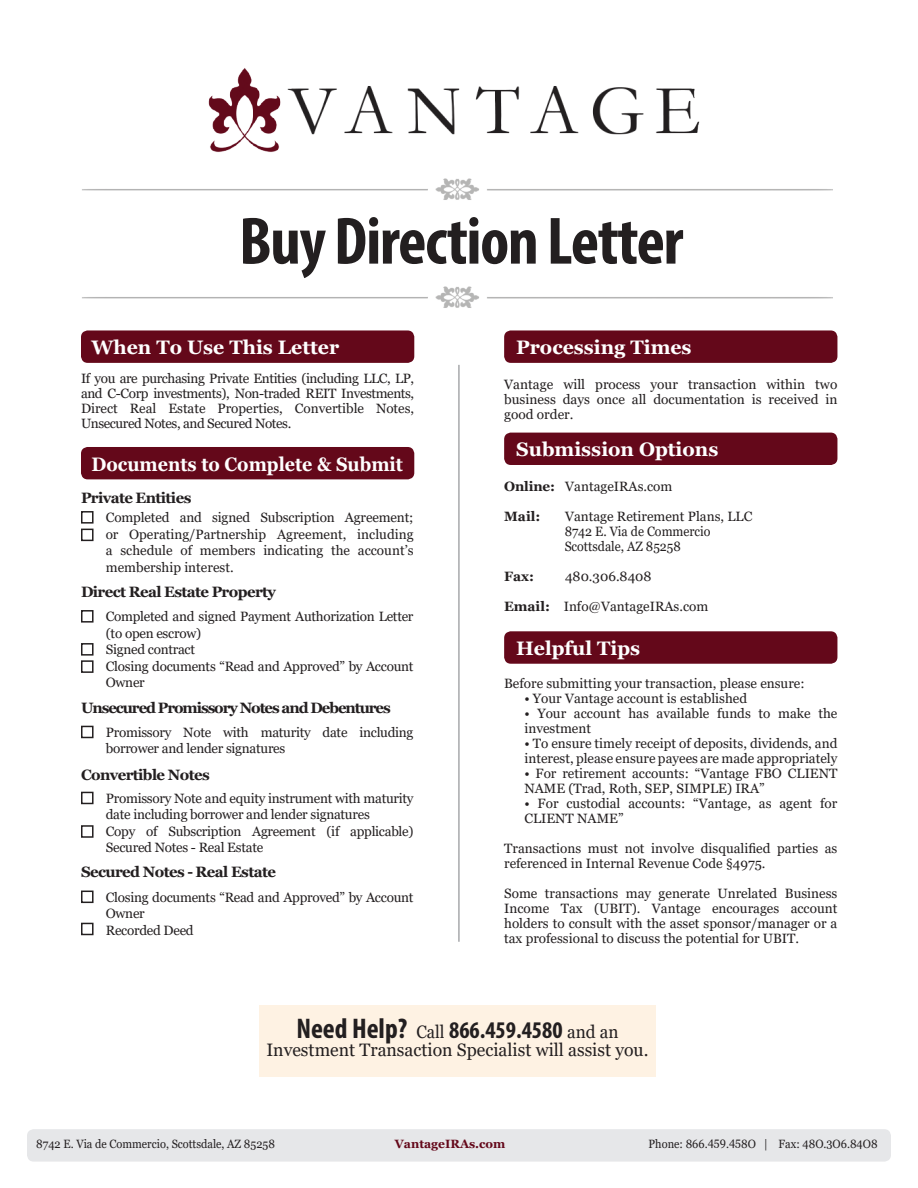
<style>
.page{position:relative;width:918px;height:1188px;background:#fff}
.page>*{position:absolute;margin:0;border:0;box-sizing:border-box;transform-origin:0 0}
.t1{font:700 condensed 67.5px "Myriad Pro";letter-spacing:-.02em;color:#231f20}
.t2{font:700 condensed 24px "Myriad Pro";color:#231f20}
.t3{font:700 19.5px "Georgia";color:#fff}
.t4{font:700 19.5px "Georgia";color:#fff;scale:.92 1}
.t5{font:18px "Georgia";color:#231f20}
.t6{font:700 15px "Georgia";letter-spacing:-.04em;color:#231f20}
.t7{font:700 15px "Georgia";letter-spacing:-.07em;color:#231f20}
.t8{font:13.5px/15px "Georgia";color:#231f20}
.t9{font:13.5px/16.5px "Georgia";letter-spacing:-.02em;color:#231f20}
.t10{font:13.5px "Georgia";color:#231f20;scale:.92 1}
.t11{font:700 13.5px "Georgia";color:#231f20}
.t12{font:12px "Georgia";color:#231f20;scale:.92 1}
.t13{font:700 12px "Georgia";color:#64081a}
.s1{font-weight:700}
.s2{font-size:28.5px}
.s3{font-family:"Georgia";font-weight:400;font-stretch:normal;font-size:18px}
</style>
<div class="page">
<img style="left:208px;top:68px;width:492px;height:84px">
<img style="left:82px;top:178px;width:751px;height:22px">
<img style="left:82px;top:286px;width:751px;height:22px">
<div style="left:81px;top:330px;width:333px;height:33px;background:#64081a;border-radius:7px"></div>
<div style="left:81px;top:447px;width:333px;height:32px;background:#64081a;border-radius:7px"></div>
<div style="left:504px;top:330px;width:333px;height:33px;background:#64081a;border-radius:7px"></div>
<div style="left:504px;top:433px;width:333px;height:32px;background:#64081a;border-radius:7px"></div>
<div style="left:504px;top:631px;width:333px;height:33px;background:#64081a;border-radius:7px"></div>
<div style="left:27px;top:1129px;width:864px;height:33px;background:#e6e7e9;border-radius:7px"></div>
<div style="left:259px;top:1006px;width:397px;height:71px;background:#fef2e3"></div>
<div style="left:81px;top:511px;width:13px;height:13px;border:2px solid #231f20"></div>
<div style="left:81px;top:529px;width:13px;height:12px;border:2px solid #231f20"></div>
<div style="left:81px;top:610px;width:13px;height:13px;border:2px solid #231f20"></div>
<div style="left:81px;top:643px;width:13px;height:13px;border:2px solid #231f20"></div>
<div style="left:81px;top:660px;width:13px;height:13px;border:2px solid #231f20"></div>
<div style="left:81px;top:726px;width:13px;height:12px;border:2px solid #231f20"></div>
<div style="left:81px;top:792px;width:13px;height:12px;border:2px solid #231f20"></div>
<div style="left:81px;top:825px;width:13px;height:13px;border:2px solid #231f20"></div>
<div style="left:81px;top:891px;width:13px;height:12px;border:2px solid #231f20"></div>
<div style="left:81px;top:923px;width:13px;height:12px;border:2px solid #231f20"></div>
<hr style="left:458px;top:365px;width:2px;height:577px;background:#9d9fa2">
<p class="t1" style="left:239px;top:199px;width:446px">Buy Direction Letter</p>
<p class="t3" style="left:92px;top:335px;width:249px">When To Use This Letter</p>
<p class="t3" style="left:516px;top:335px;width:177px">Processing Times</p>
<p class="t8" style="left:81px;top:371px;width:335px;text-align:justify">If you are purchasing Private Entities (including LLC, LP, and C-Corp investments), Non-traded REIT Investments, Direct Real Estate Properties, Convertible Notes, Unsecured Notes, and Secured Notes.</p>
<p class="t8" style="left:504px;top:377px;width:335px;text-align:justify">Vantage will process your transaction within two business days once all documentation is received in good order.</p>
<p class="t4" style="left:92px;top:451px;width:340px">Documents to Complete &amp; Submit</p>
<p class="t6" style="left:81px;top:488px;width:112px">Private Entities</p>
<p class="t8" style="left:106px;top:510px;width:309px;line-height:16.5px;text-align:justify">Completed and signed Subscription Agreement; or Operating/Partnership Agreement, including a schedule of members indicating the account’s membership interest.</p>
<p class="t9" style="left:106px;top:609px;width:309px">Completed and signed Payment Authorization Letter (to open escrow)</p>
<p class="t9" style="left:106px;top:642px;width:91px">Signed contract</p>
<p class="t9" style="left:106px;top:658px;width:309px">Closing documents “Read and Approved” by Account<br>Owner</p>
<p class="t9" style="left:106px;top:724px;width:309px">Promissory Note with maturity date including borrower and lender signatures</p>
<p class="t9" style="left:106px;top:790px;width:309px">Promissory Note and equity instrument with maturity date including borrower and lender signatures</p>
<p class="t9" style="left:106px;top:823px;width:309px">Copy of Subscription Agreement (if applicable)<br>Secured Notes - Real Estate</p>
<p class="t9" style="left:106px;top:889px;width:309px">Closing documents “Read and Approved” by Account<br>Owner</p>
<p class="t9" style="left:106px;top:922px;width:89px">Recorded Deed</p>
<p class="t6" style="left:81px;top:582px;width:197px">Direct Real Estate Property</p>
<p class="t7" style="left:81px;top:698px;width:311px">Unsecured Promissory Notes and Debentures</p>
<p class="t6" style="left:81px;top:765px;width:130px">Convertible Notes</p>
<p class="t6" style="left:81px;top:862px;width:197px">Secured Notes - Real Estate</p>
<p class="t3" style="left:516px;top:437px;width:204px">Submission Options</p>
<p class="t8" style="left:504px;top:480px;width:170px"><span class="s1">Online:</span> VantageIRAs.com</p>
<p class="t11" style="left:504px;top:508px;width:38px">Mail:</p>
<p class="t8" style="left:565px;top:510px;width:189px">Vantage Retirement Plans, LLC</p>
<p class="t10" style="left:565px;top:524px;width:160px">8742 E. Via de Commercio</p>
<p class="t10" style="left:565px;top:539px;width:128px">Scottsdale, AZ 85258</p>
<p class="t11" style="left:504px;top:568px;width:31px">Fax:</p>
<p class="t8" style="left:565px;top:570px;width:88px">480.306.8408</p>
<p class="t8" style="left:504px;top:600px;width:206px"><span class="s1">Email:</span> Info@VantageIRAs.com</p>
<p class="t3" style="left:516px;top:636px;width:126px">Helpful Tips</p>
<p class="t8" style="left:504px;top:676px;width:302px">Before submitting your transaction, please ensure:</p>
<p class="t8" style="left:524px;top:691px;width:224px">• Your Vantage account is established</p>
<p class="t8" style="left:524px;top:706px;width:315px">• Your account has available funds to make the investment</p>
<p class="t8" style="left:524px;top:736px;width:315px">• To ensure timely receipt of deposits, dividends, and interest, please ensure payees are made appropriately</p>
<p class="t8" style="left:524px;top:766px;width:315px">• For retirement accounts: “Vantage FBO CLIENT<br>NAME (Trad, Roth, SEP, SIMPLE) IRA”</p>
<p class="t8" style="left:524px;top:796px;width:315px">• For custodial accounts: “Vantage, as agent for<br>CLIENT NAME”</p>
<p class="t8" style="left:504px;top:841px;width:335px">Transactions must not involve disqualified parties as referenced in Internal Revenue Code §4975.</p>
<p class="t8" style="left:504px;top:886px;width:335px;text-align:justify">Some transactions may generate Unrelated Business Income Tax (UBIT). Vantage encourages account holders to consult with the asset sponsor/manager or a tax professional to discuss the potential for UBIT.</p>
<p class="t2" style="left:296px;top:1015px;width:324px"><span class="s2">Need Help?</span> <span class="s3">Call</span> 866.459.4580 <span class="s3">and an</span></p>
<p class="t5" style="left:266px;top:1039px;width:384px">Investment Transaction Specialist will assist you.</p>
<p class="t12" style="left:36px;top:1137px;width:261px">8742 E. Via de Commercio, Scottsdale, AZ 85258</p>
<p class="t13" style="left:395px;top:1136px;width:112px">VantageIRAs.com</p>
<p class="t12" style="left:649px;top:1137px;width:251px">Phone: 866.459.458O | Fax: 48O.3O6.84O8</p>
</div>
